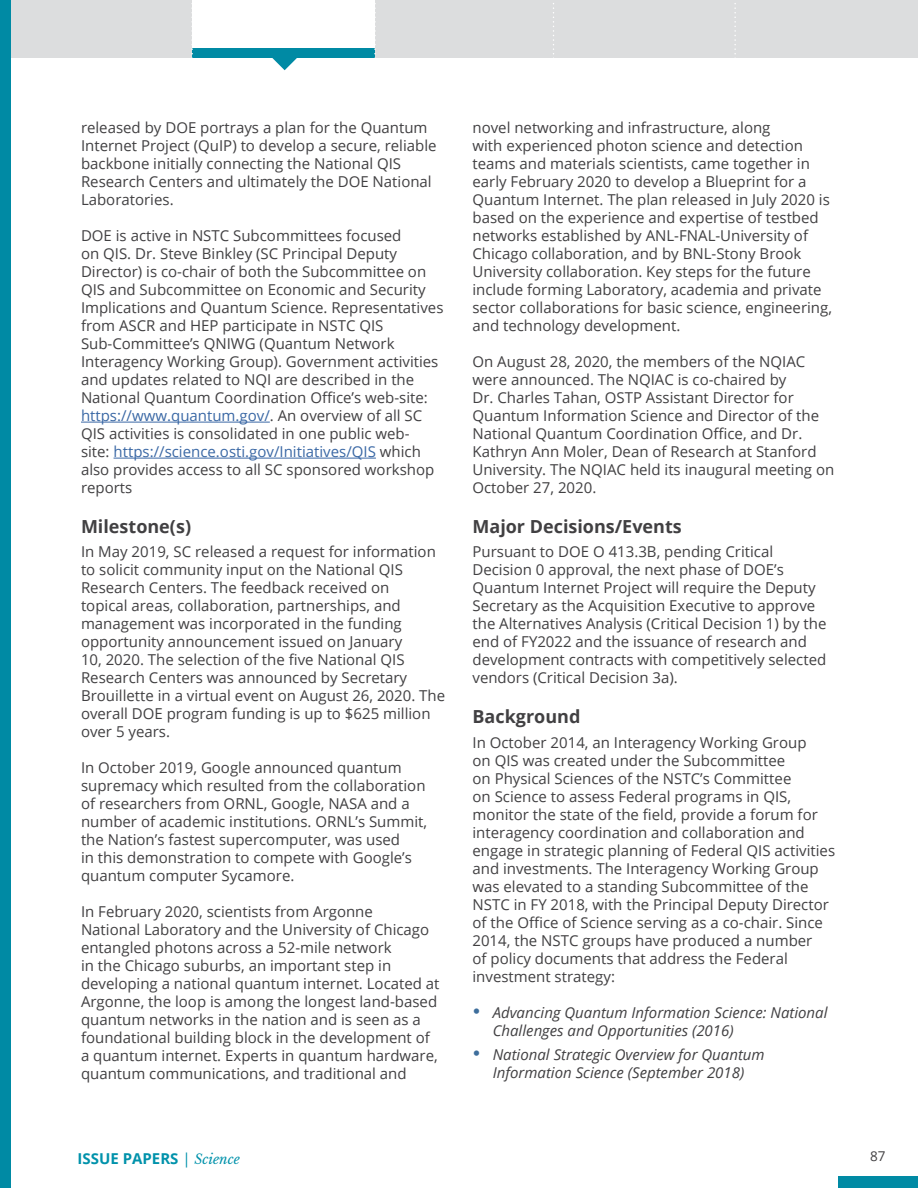
<style>
.page{position:relative;width:918px;height:1188px;background:#fff}
.page>*{position:absolute;margin:0;border:0;box-sizing:border-box;transform-origin:0 0}
.t1{font:700 18px "Open Sans";color:#414042}
.t2{font:15px/18px "Open Sans";color:#414042}
.t3{font:italic 15px/18px "Open Sans";color:#414042}
.t4{font:700 15px "Open Sans";color:#0092ab}
.t5{font:13.5px "Open Sans";color:#414042}
.s1{color:#3a68a5}
.s2{color:#3e6e9c}
.s3{font-weight:400}
.s4{font-family:"Libre Baskerville";font-weight:400;font-style:italic;font-size:13.5px}
</style>
<div class="page">
<div style="left:182px;top:48px;width:197px;height:10px;background:#008aa4"></div>
<svg style="left:272px;top:58px;width:25px;height:12px"></svg>
<div style="left:8px;top:0;width:184px;height:58px;background:#dcddde"></div>
<div style="left:838px;top:1176px;width:80px;height:12px;background:#008aa4"></div>
<div style="left:376px;top:0;width:178px;height:58px;background:#dcddde"></div>
<svg style="left:374px;top:0;width:2px;height:58px"></svg>
<div style="left:551px;top:0;width:186px;height:58px;background:#dcddde"></div>
<div style="left:735px;top:0;width:183px;height:58px;background:#dcddde"></div>
<svg style="left:553px;top:3px;width:1px;height:55px"></svg>
<svg style="left:734px;top:3px;width:2px;height:51px"></svg>
<svg style="left:191px;top:3px;width:2px;height:55px"></svg>
<div style="left:0;top:0;width:11px;height:1188px;background:#008aa4"></div>
<hr style="left:81px;top:422px;width:189px;height:1px;background:#3a68a5">
<hr style="left:114px;top:458px;width:262px;height:1px;background:#3a68a5">
<p class="t2" style="left:81px;top:118px;width:357px">released by DOE portrays a plan for the Quantum Internet Project (QuIP) to develop a secure, reliable backbone initially connecting the National QIS Research Centers and ultimately the DOE National Laboratories.</p>
<p class="t2" style="left:81px;top:226px;width:364px">DOE is active in NSTC Subcommittees focused<br>on QIS. Dr. Steve Binkley (SC Principal Deputy Director) is co-chair of both the Subcommittee on QIS and Subcommittee on Economic and Security Implications and Quantum Science. Representatives from ASCR and HEP participate in NSTC QIS Sub-Committee’s QNIWG (Quantum Network Interagency Working Group). Government activities and updates related to NQI are described in the National Quantum Coordination Office’s web-site: <span class="s1">https://www.quantum.gov/</span>. An overview of all SC QIS activities is consolidated in one public web-<br>site: <span class="s1">https://science.osti.gov/Initiatives/QIS</span> which also provides access to all SC sponsored workshop reports</p>
<p class="t1" style="left:81px;top:513px;width:112px">Milestone(s)</p>
<p class="t2" style="left:81px;top:542px;width:366px">In May 2019, SC released a request for information to solicit community input on the National QIS Research Centers. The feedback received on<br>topical areas, collaboration, partnerships, and management was incorporated in the funding opportunity announcement issued on January<br>10, 2020. The selection of the five National QIS Research Centers was announced by Secretary Brouillette in a virtual event on August 26, 2020. The overall DOE program funding is up to $625 million over 5 years.</p>
<p class="t2" style="left:81px;top:758px;width:348px">In October 2019, Google announced quantum supremacy which resulted from the collaboration of researchers from ORNL, Google, NASA and a number of academic institutions. ORNL’s Summit, the Nation’s fastest supercomputer, was used<br>in this demonstration to compete with Google’s quantum computer Sycamore.</p>
<p class="t2" style="left:81px;top:902px;width:360px">In February 2020, scientists from Argonne<br>National Laboratory and the University of Chicago entangled photons across a 52-mile network<br>in the Chicago suburbs, an important step in developing a national quantum internet. Located at Argonne, the loop is among the longest land-based quantum networks in the nation and is seen as a foundational building block in the development of a quantum internet. Experts in quantum hardware, quantum communications, and traditional and</p>
<p class="t2" style="left:472px;top:118px;width:361px">novel networking and infrastructure, along<br>with experienced photon science and detection teams and materials scientists, came together in early February 2020 to develop a Blueprint for a Quantum Internet. The plan released in July 2020 is based on the experience and expertise of testbed networks established by ANL-FNAL-University of Chicago collaboration, and by BNL-Stony Brook University collaboration. Key steps for the future include forming Laboratory, academia and private sector collaborations for basic science, engineering, and technology development.</p>
<p class="t2" style="left:472px;top:352px;width:363px">On August 28, 2020, the members of the NQIAC were announced. The NQIAC is co-chaired by<br>Dr. Charles Tahan, OSTP Assistant Director for Quantum Information Science and Director of the National Quantum Coordination Office, and Dr.<br>Kathryn Ann Moler, Dean of Research at Stanford University. The NQIAC held its inaugural meeting on October 27, 2020.</p>
<p class="t1" style="left:472px;top:513px;width:211px">Major Decisions/Events</p>
<p class="t2" style="left:472px;top:542px;width:355px">Pursuant to DOE O 413.3B, pending Critical Decision 0 approval, the next phase of DOE’s Quantum Internet Project will require the Deputy Secretary as the Acquisition Executive to approve the Alternatives Analysis (Critical Decision 1) by the end of FY2022 and the issuance of research and development contracts with competitively selected vendors (Critical Decision 3a).</p>
<p class="t1" style="left:472px;top:704px;width:109px">Background</p>
<p class="t2" style="left:472px;top:733px;width:364px">In October 2014, an Interagency Working Group<br>on QIS was created under the Subcommittee<br>on Physical Sciences of the NSTC’s Committee<br>on Science to assess Federal programs in QIS, monitor the state of the field, provide a forum for interagency coordination and collaboration and engage in strategic planning of Federal QIS activities and investments. The Interagency Working Group was elevated to a standing Subcommittee of the NSTC in FY 2018, with the Principal Deputy Director of the Office of Science serving as a co-chair. Since 2014, the NSTC groups have produced a number<br>of policy documents that address the Federal investment strategy:</p>
<p class="t3" style="left:493px;top:1003px;width:336px;text-indent:-20px"><span class="s2">•</span> Advancing Quantum Information Science: National<br>Challenges and Opportunities (2016)</p>
<p class="t3" style="left:472px;top:1046px;width:294px;text-align:center"><span class="s2">•</span> National Strategic Overview for Quantum<br>Information Science (September 2018)</p>
<p class="t4" style="left:78px;top:1148px;width:164px">ISSUE PAPERS <span class="s3">|</span> <span class="s4">Science</span></p>
<p class="t5" style="left:870px;top:1147px;width:17px">87</p>
</div>
